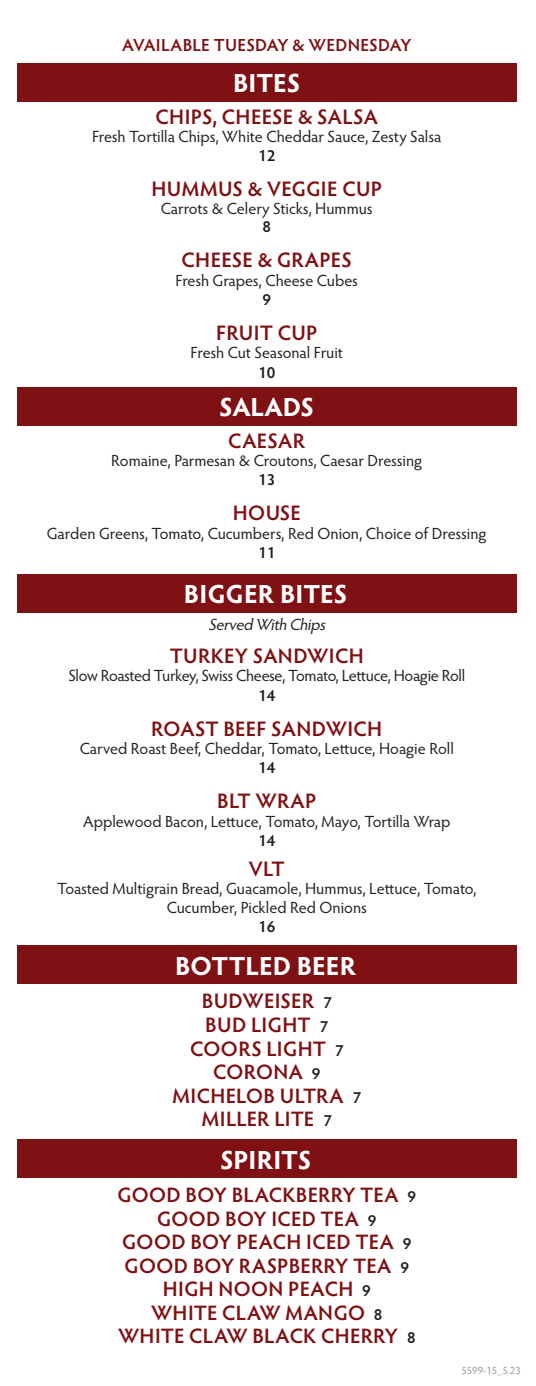
<style>
.page{position:relative;width:536px;height:1386px;background:#fff}
.page>*{position:absolute;margin:0;border:0;box-sizing:border-box;transform-origin:0 0}
.t1{font:700 26.25px "Hypatia Sans Pro";color:#fff}
.t2{font:600 21px/23.4px "Hypatia Sans Pro";letter-spacing:.015em;color:#7f1013;text-align:center}
.t3{font:600 17.5px "Hypatia Sans Pro";letter-spacing:.005em;color:#7f1013}
.t4{font:16.1px/19.2px "Hypatia Sans Pro";letter-spacing:-.005em;color:#231f20;text-align:center}
.t5{font:16.1px "Hypatia Sans Pro";letter-spacing:-.025em;color:#231f20}
.t6{font:600 16.1px "Hypatia Sans Pro";color:#231f20}
.t7{font:italic 16.1px "Hypatia Sans Pro";color:#231f20}
.t8{font:10.5px "Hypatia Sans Pro";color:#939598}
.s1{font-size:16.1px;color:#231f20}
</style>
<div class="page">
<div style="left:17px;top:63px;width:499px;height:38px;background:#7f1013"></div>
<div style="left:17px;top:388px;width:499px;height:38px;background:#7f1013"></div>
<div style="left:17px;top:574px;width:499px;height:38px;background:#7f1013"></div>
<div style="left:17px;top:945px;width:499px;height:38px;background:#7f1013"></div>
<div style="left:17px;top:1140px;width:499px;height:38px;background:#7f1013"></div>
<p class="t3" style="left:122px;top:33px;width:290px">AVAILABLE TUESDAY &amp; WEDNESDAY</p>
<h1 class="t1" style="left:233px;top:64px;width:69px">BITES</h1>
<h2 class="t2" style="left:155px;top:104px;width:224px">CHIPS, CHEESE &amp; SALSA</h2>
<p class="t4" style="left:92px;top:127px;width:350px">Fresh Tortilla Chips, White Cheddar Sauce, Zesty Salsa</p>
<p class="t6" style="left:258px;top:144px;width:19px">12</p>
<h2 class="t2" style="left:151px;top:176px;width:232px">HUMMUS &amp; VEGGIE CUP</h2>
<p class="t4" style="left:161px;top:198px;width:213px">Carrots &amp; Celery Sticks, Hummus</p>
<p class="t6" style="left:262px;top:216px;width:10px">8</p>
<h2 class="t2" style="left:181px;top:248px;width:172px">CHEESE &amp; GRAPES</h2>
<p class="t4" style="left:175px;top:270px;width:184px">Fresh Grapes, Cheese Cubes</p>
<p class="t6" style="left:262px;top:288px;width:10px">9</p>
<h2 class="t2" style="left:216px;top:320px;width:103px">FRUIT CUP</h2>
<p class="t4" style="left:190px;top:343px;width:154px">Fresh Cut Seasonal Fruit</p>
<p class="t6" style="left:258px;top:361px;width:19px">10</p>
<h1 class="t1" style="left:219px;top:388px;width:96px">SALADS</h1>
<h2 class="t2" style="left:228px;top:428px;width:79px">CAESAR</h2>
<p class="t4" style="left:111px;top:450px;width:312px">Romaine, Parmesan &amp; Croutons, Caesar Dressing</p>
<p class="t6" style="left:258px;top:469px;width:19px">13</p>
<h2 class="t2" style="left:232px;top:500px;width:70px">HOUSE</h2>
<p class="t4" style="left:47px;top:523px;width:441px">Garden Greens, Tomato, Cucumbers, Red Onion, Choice of Dressing</p>
<p class="t6" style="left:258px;top:541px;width:19px">11</p>
<h1 class="t1" style="left:184px;top:576px;width:165px">BIGGER BITES</h1>
<p class="t7" style="left:208px;top:613px;width:122px">Served With Chips</p>
<h2 class="t2" style="left:170px;top:643px;width:195px">TURKEY SANDWICH</h2>
<p class="t5" style="left:68px;top:665px;width:398px">Slow Roasted Turkey, Swiss Cheese, Tomato, Lettuce, Hoagie Roll</p>
<p class="t6" style="left:258px;top:684px;width:19px">14</p>
<h2 class="t2" style="left:151px;top:716px;width:232px">ROAST BEEF SANDWICH</h2>
<p class="t4" style="left:80px;top:738px;width:375px">Carved Roast Beef, Cheddar, Tomato, Lettuce, Hoagie Roll</p>
<p class="t6" style="left:258px;top:756px;width:19px">14</p>
<h2 class="t2" style="left:217px;top:788px;width:100px">BLT WRAP</h2>
<p class="t4" style="left:83px;top:811px;width:368px">Applewood Bacon, Lettuce, Tomato, Mayo, Tortilla Wrap</p>
<p class="t6" style="left:258px;top:829px;width:19px">14</p>
<h2 class="t2" style="left:249px;top:856px;width:37px">VLT</h2>
<p class="t4" style="left:57px;top:878px;width:421px">Toasted Multigrain Bread, Guacamole, Hummus, Lettuce, Tomato,<br>Cucumber, Pickled Red Onions</p>
<p class="t6" style="left:258px;top:916px;width:19px">16</p>
<h1 class="t1" style="left:175px;top:947px;width:183px">BOTTLED BEER</h1>
<h2 class="t2" style="left:172px;top:989px;width:190px">BUDWEISER <span class="s1">7<br></span>BUD LIGHT <span class="s1">7<br></span>COORS LIGHT <span class="s1">7<br></span>CORONA <span class="s1">9<br></span>MICHELOB ULTRA <span class="s1">7<br></span>MILLER LITE <span class="s1">7</span></h2>
<h1 class="t1" style="left:220px;top:1141px;width:93px">SPIRITS</h1>
<h2 class="t2" style="left:117px;top:1182px;width:300px">GOOD BOY BLACKBERRY TEA <span class="s1">9<br></span>GOOD BOY ICED TEA <span class="s1">9<br></span>GOOD BOY PEACH ICED TEA <span class="s1">9<br></span>GOOD BOY RASPBERRY TEA <span class="s1">9<br></span>HIGH NOON PEACH <span class="s1">9<br></span>WHITE CLAW MANGO <span class="s1">8<br></span>WHITE CLAW BLACK CHERRY <span class="s1">8</span></h2>
<p class="t8" style="left:461px;top:1363px;width:61px">5599-15_5.23</p>
</div>
